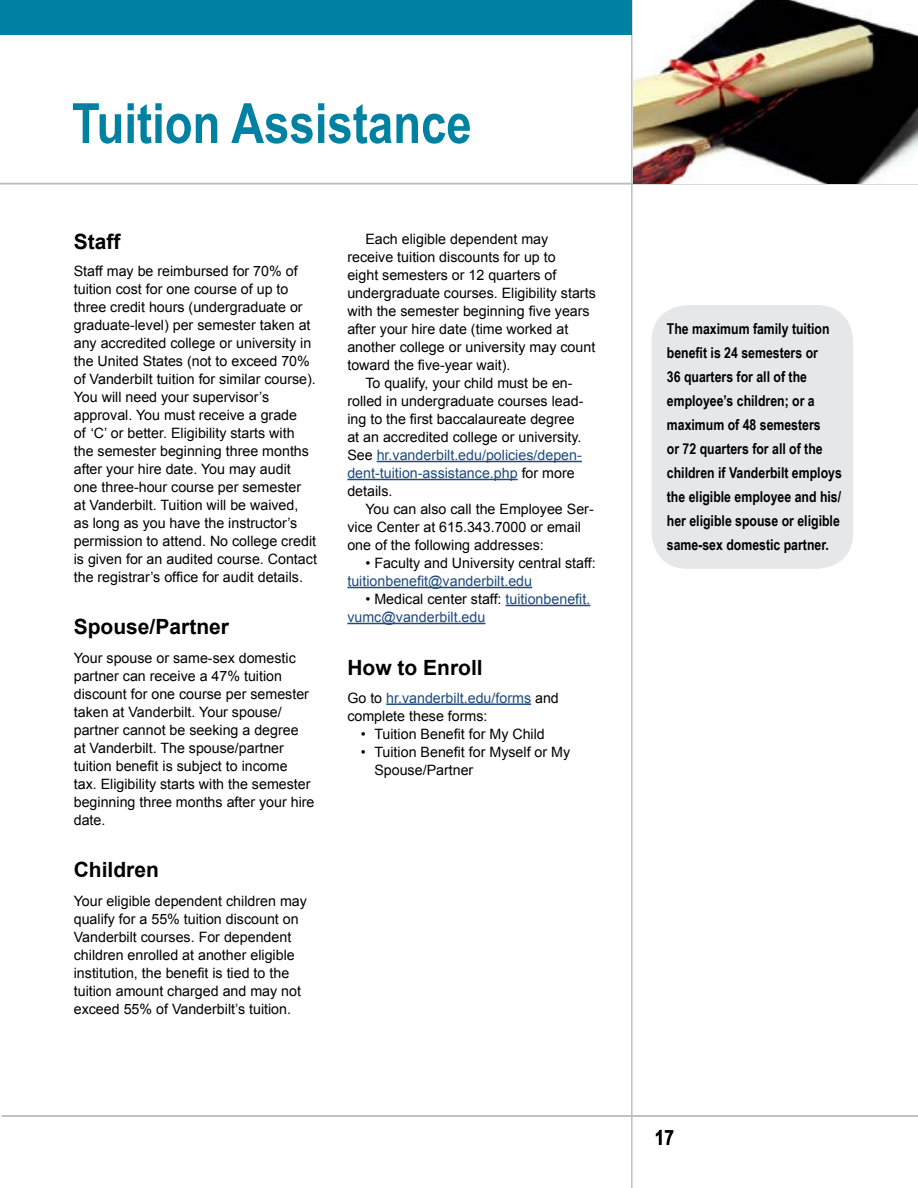
<style>
.page{position:relative;width:918px;height:1188px;background:#fff}
.page>*{position:absolute;margin:0;border:0;box-sizing:border-box;transform-origin:0 0}
.t1{font:700 55.5px "Arial Narrow";color:#0081a2}
.t2{font:700 21px "Arial";color:#000}
.t3{font:700 21px "Arial Narrow";color:#000}
.t4{font:700 15px/24px "Arial Narrow";color:#000}
.t5{font:14.25px/18px "Arial";color:#000}
.t6{font:14.25px/18px "Arial";color:#1e4a7d}
.s1{color:#000}
.s2{color:#1e4a7d}
</style>
<div class="page">
<hr style="left:631px;top:0;width:2px;height:1188px;background:#bcbec0">
<hr style="left:2px;top:1115px;width:916px;height:2px;background:#bcbec0">
<hr style="left:0;top:183px;width:918px;height:1px;background:#bcbec0">
<hr style="left:377px;top:461px;width:205px;height:1px;background:#1e4a7d">
<hr style="left:347px;top:479px;width:171px;height:1px;background:#1e4a7d">
<hr style="left:347px;top:587px;width:185px;height:1px;background:#1e4a7d">
<hr style="left:506px;top:605px;width:84px;height:1px;background:#1e4a7d">
<hr style="left:347px;top:623px;width:138px;height:1px;background:#1e4a7d">
<hr style="left:386px;top:703px;width:145px;height:2px;background:#1e4a7d">
<div style="left:0;top:0;width:631px;height:35px;background:#0081a2"></div>
<img style="left:634px;top:0;width:284px;height:184px">
<div style="left:652px;top:305px;width:201px;height:264px;background:#e6e7e8;border-radius:36px"></div>
<h1 class="t1" style="left:72px;top:81px;width:401px">Tuition Assistance</h1>
<h2 class="t2" style="left:74px;top:228px;width:48px">Staff</h2>
<p class="t5" style="left:74px;top:262px;width:245px">Staff may be reimbursed for 70% of tuition cost for one course of up to three credit hours (undergraduate or graduate-level) per semester taken at any accredited college or university in the United States (not to exceed 70% of Vanderbilt tuition for similar course).<br>You will need your supervisor’s approval. You must receive a grade<br>of ‘C’ or better. Eligibility starts with the semester beginning three months after your hire date. You may audit one three-hour course per semester<br>at Vanderbilt. Tuition will be waived, as long as you have the instructor’s permission to attend. No college credit is given for an audited course. Contact the registrar’s office for audit details.</p>
<h2 class="t2" style="left:74px;top:613px;width:157px">Spouse/Partner</h2>
<p class="t5" style="left:74px;top:649px;width:242px">Your spouse or same-sex domestic partner can receive a 47% tuition discount for one course per semester taken at Vanderbilt. Your spouse/ partner cannot be seeking a degree<br>at Vanderbilt. The spouse/partner tuition benefit is subject to income<br>tax. Eligibility starts with the semester beginning three months after your hire date.</p>
<h2 class="t2" style="left:74px;top:856px;width:87px">Children</h2>
<p class="t5" style="left:74px;top:892px;width:235px">Your eligible dependent children may qualify for a 55% tuition discount on Vanderbilt courses. For dependent children enrolled at another eligible institution, the benefit is tied to the tuition amount charged and may not exceed 55% of Vanderbilt’s tuition.</p>
<p class="t5" style="left:365px;top:231px;width:184px">Each eligible dependent may</p>
<p class="t5" style="left:347px;top:249px;width:210px">receive tuition discounts for up to</p>
<p class="t5" style="left:347px;top:267px;width:211px">eight semesters or 12 quarters of</p>
<p class="t5" style="left:347px;top:285px;width:250px">undergraduate courses. Eligibility starts</p>
<p class="t5" style="left:347px;top:303px;width:244px">with the semester beginning five years</p>
<p class="t5" style="left:347px;top:321px;width:222px">after your hire date (time worked at</p>
<p class="t5" style="left:347px;top:339px;width:249px">another college or university may count</p>
<p class="t5" style="left:347px;top:357px;width:165px">toward the five-year wait).</p>
<p class="t5" style="left:365px;top:375px;width:209px">To qualify, your child must be en-</p>
<p class="t5" style="left:347px;top:393px;width:238px">rolled in undergraduate courses lead-</p>
<p class="t5" style="left:347px;top:410px;width:229px">ing to the first baccalaureate degree</p>
<p class="t5" style="left:347px;top:428px;width:236px">at an accredited college or university.</p>
<p class="t6" style="left:347px;top:446px;width:236px"><span class="s1">See</span> hr.vanderbilt.edu/policies/depen-</p>
<p class="t6" style="left:347px;top:464px;width:229px">dent-tuition-assistance.php <span class="s1">for more</span></p>
<p class="t5" style="left:347px;top:482px;width:47px">details.</p>
<p class="t5" style="left:365px;top:500px;width:230px">You can also call the Employee Ser-</p>
<p class="t5" style="left:347px;top:518px;width:235px">vice Center at 615.343.7000 or email</p>
<p class="t5" style="left:347px;top:536px;width:198px">one of the following addresses:</p>
<p class="t5" style="left:365px;top:554px;width:232px">• Faculty and University central staff:</p>
<p class="t6" style="left:347px;top:572px;width:186px">tuitionbenefit@vanderbilt.edu</p>
<p class="t6" style="left:347px;top:590px;width:244px;text-indent:18px"><span class="s1">• Medical center staff:</span> tuitionbenefit. vumc@vanderbilt.edu</p>
<h2 class="t2" style="left:347px;top:653px;width:137px">How to Enroll</h2>
<p class="t5" style="left:347px;top:689px;width:213px">Go to <span class="s2">hr.vanderbilt.edu/forms</span> and complete these forms:</p>
<p class="t5" style="left:361px;top:725px;width:186px">• Tuition Benefit for My Child</p>
<p class="t5" style="left:374px;top:743px;width:197px;text-indent:-13px">• Tuition Benefit for Myself or My<br>Spouse/Partner</p>
<p class="t4" style="left:667px;top:316px;width:177px">The maximum family tuition benefit is 24 semesters or<br>36 quarters for all of the employee’s children; or a maximum of 48 semesters<br>or 72 quarters for all of the children if Vanderbilt employs the eligible employee and his/ her eligible spouse or eligible same-sex domestic partner.</p>
<h2 class="t3" style="left:655px;top:1122px;width:21px">17</h2>
</div>
